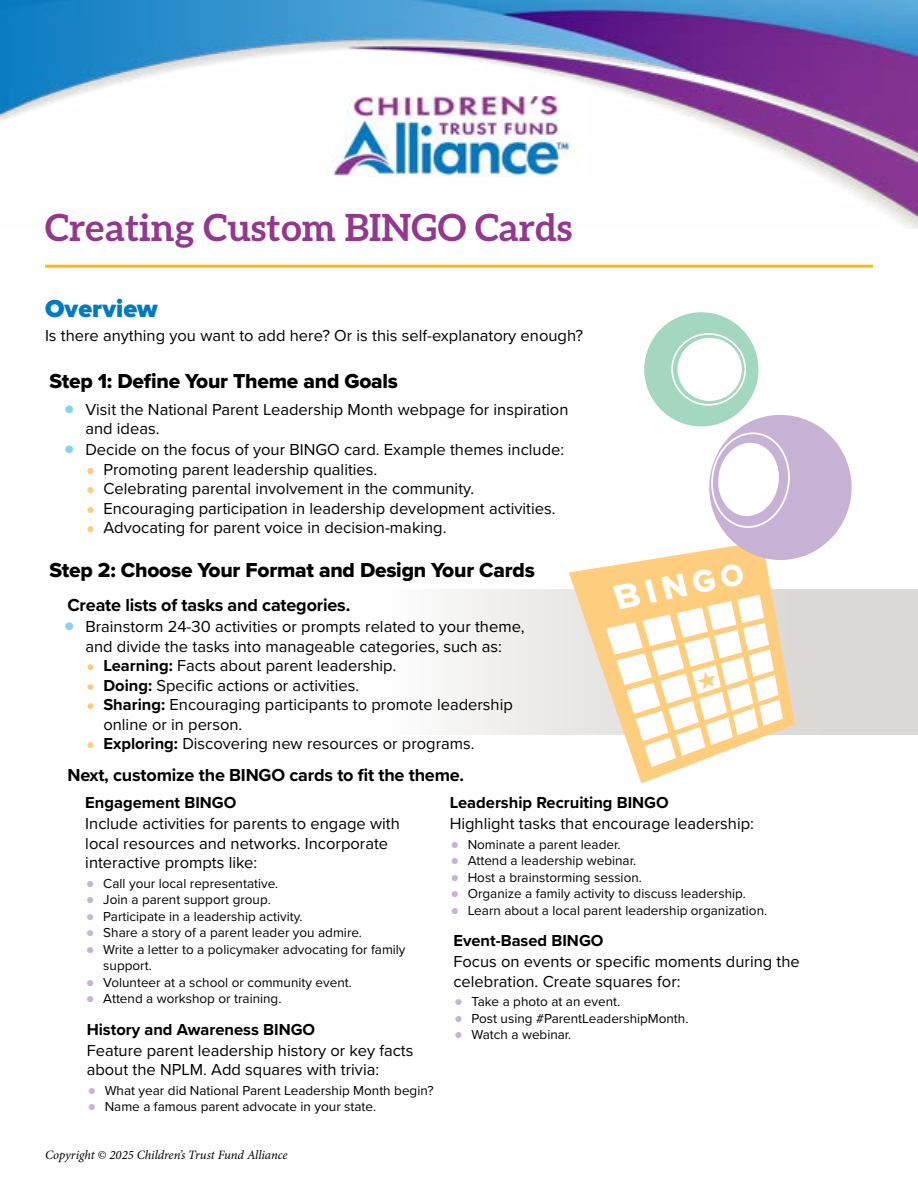
<style>
.page{position:relative;width:918px;height:1188px;background:#fff}
.page>*{position:absolute;margin:0;border:0;box-sizing:border-box;transform-origin:0 0}
.t1{font:700 37.5px "Aleo";letter-spacing:.005em;color:#94378e}
.t2{font:900 25.5px "Proxima Nova";letter-spacing:.005em;color:#007ac1}
.t3{font:21px "Proxima Nova Extrabld";letter-spacing:-.01em;color:#000}
.t4{font:700 18px "Proxima Nova";letter-spacing:-.01em;color:#000}
.t5{font:16.5px/19.5px "Proxima Nova";color:#000}
.t6{font:700 16.5px "Proxima Nova";color:#000}
.t7{font:13.5px/16.5px "Proxima Nova";color:#000}
.t8{font:italic 12.75px "Minion Pro";letter-spacing:-.005em;color:#000}
.s1{font-size:36px;color:#87d1f0}
.s2{font-size:28.5px;color:#fccc7d}
.s3{font-weight:300;font-size:28.5px;color:#fccc7d}
.s4{font-weight:700}
.s5{font-size:28.5px;color:#c7b3d6}
</style>
<div class="page">
<svg style="left:454px;top:590px;width:464px;height:145px;fill:#dcd9d7"></svg>
<img style="left:0;top:0;width:918px;height:229px">
<img style="left:322px;top:97px;width:264px;height:79px">
<hr style="left:45px;top:265px;width:828px;height:3px;background:#fdb913">
<svg style="left:569px;top:541px;width:226px;height:242px"></svg>
<svg style="left:606px;top:564px;width:177px;height:203px"></svg>
<div style="left:644px;top:312px;width:114px;height:114px;background:#a4d7c0;border-radius:50%"></div>
<div style="left:678px;top:338px;width:64px;height:63px;background:#fff;border-radius:50%"></div>
<div style="left:671px;top:333px;width:75px;height:73px;border:2px solid #fff;border-radius:50%"></div>
<div style="left:709px;top:415px;width:143px;height:145px;background:#c7b2d6;border-radius:50%"></div>
<svg style="left:709px;top:430px;width:81px;height:100px"></svg>
<h1 class="t1" style="left:45px;top:206px;width:529px">Creating Custom BINGO Cards</h1>
<h2 class="t2" style="left:45px;top:294px;width:114px">Overview</h2>
<p class="t5" style="left:45px;top:325px;width:540px">Is there anything you want to add here? Or is this self-explanatory enough?</p>
<p class="t3" style="left:49px;top:365px;width:350px">Step 1: Define Your Theme and Goals</p>
<p class="t5" style="left:85px;top:399px;width:485px;text-indent:-23px"><span class="s1">•</span> Visit the National Parent Leadership Month webpage for inspiration and ideas.</p>
<p class="t5" style="left:63px;top:439px;width:503px"><span class="s1">•</span> Decide on the focus of your BINGO card. Example themes include:</p>
<p class="t5" style="left:85px;top:459px;width:293px"><span class="s2">•</span> Promoting parent leadership qualities.</p>
<p class="t5" style="left:85px;top:478px;width:390px"><span class="s2">•</span> Celebrating parental involvement in the community.</p>
<p class="t5" style="left:85px;top:498px;width:472px"><span class="s2">•</span> Encouraging participation in leadership development activities.</p>
<p class="t5" style="left:85px;top:517px;width:363px"><span class="s2">•</span> Advocating for parent voice in decision-making.</p>
<p class="t3" style="left:49px;top:554px;width:487px">Step 2: Choose Your Format and Design Your Cards</p>
<p class="t4" style="left:67px;top:592px;width:284px">Create lists of tasks and categories.</p>
<p class="t5" style="left:63px;top:616px;width:463px;text-align:center"><span class="s1">•</span> Brainstorm 24-30 activities or prompts related to your theme, and divide the tasks into manageable categories, such as:</p>
<p class="t5" style="left:85px;top:655px;width:313px"><span class="s3">•</span> <span class="s4">Learning:</span> Facts about parent leadership.</p>
<p class="t5" style="left:85px;top:675px;width:275px"><span class="s3">•</span> <span class="s4">Doing:</span> Specific actions or activities.</p>
<p class="t5" style="left:103px;top:694px;width:411px;text-indent:-18px"><span class="s3">•</span> <span class="s4">Sharing:</span> Encouraging participants to promote leadership online or in person.</p>
<p class="t5" style="left:85px;top:733px;width:391px"><span class="s3">•</span> <span class="s4">Exploring:</span> Discovering new resources or programs.</p>
<p class="t4" style="left:67px;top:761px;width:398px">Next, customize the BINGO cards to fit the theme.</p>
<p class="t6" style="left:450px;top:790px;width:221px">Leadership Recruiting BINGO</p>
<p class="t5" style="left:450px;top:813px;width:306px">Highlight tasks that encourage leadership:</p>
<p class="t7" style="left:450px;top:835px;width:172px"><span class="s5">•</span> Nominate a parent leader.</p>
<p class="t7" style="left:450px;top:852px;width:188px"><span class="s5">•</span> Attend a leadership webinar.</p>
<p class="t7" style="left:450px;top:868px;width:194px"><span class="s5">•</span> Host a brainstorming session.</p>
<p class="t7" style="left:450px;top:885px;width:298px"><span class="s5">•</span> Organize a family activity to discuss leadership.</p>
<p class="t7" style="left:450px;top:901px;width:319px"><span class="s5">•</span> Learn about a local parent leadership organization.</p>
<p class="t6" style="left:85px;top:790px;width:153px">Engagement BINGO</p>
<p class="t5" style="left:85px;top:813px;width:316px">Include activities for parents to engage with local resources and networks. Incorporate interactive prompts like:</p>
<p class="t7" style="left:85px;top:874px;width:195px"><span class="s5">•</span> Call your local representative.</p>
<p class="t7" style="left:85px;top:891px;width:187px"><span class="s5">•</span> Join a parent support group.</p>
<p class="t7" style="left:85px;top:907px;width:219px"><span class="s5">•</span> Participate in a leadership activity.</p>
<p class="t7" style="left:85px;top:924px;width:278px"><span class="s5">•</span> Share a story of a parent leader you admire.</p>
<p class="t7" style="left:103px;top:940px;width:304px;text-indent:-18px"><span class="s5">•</span> Write a letter to a policymaker advocating for family support.</p>
<p class="t7" style="left:85px;top:973px;width:268px"><span class="s5">•</span> Volunteer at a school or community event.</p>
<p class="t7" style="left:85px;top:990px;width:198px"><span class="s5">•</span> Attend a workshop or training.</p>
<p class="t6" style="left:87px;top:1017px;width:230px">History and Awareness BINGO</p>
<p class="t5" style="left:87px;top:1040px;width:328px">Feature parent leadership history or key facts about the NPLM. Add squares with trivia:</p>
<p class="t7" style="left:87px;top:1081px;width:348px"><span class="s5">•</span> What year did National Parent Leadership Month begin?</p>
<p class="t7" style="left:87px;top:1098px;width:291px"><span class="s5">•</span> Name a famous parent advocate in your state.</p>
<p class="t6" style="left:453px;top:928px;width:152px">Event-Based BINGO</p>
<p class="t5" style="left:453px;top:951px;width:348px">Focus on events or specific moments during the celebration. Create squares for:</p>
<p class="t7" style="left:453px;top:993px;width:168px"><span class="s5">•</span> Take a photo at an event.</p>
<p class="t7" style="left:453px;top:1009px;width:237px"><span class="s5">•</span> Post using #ParentLeadershipMonth.</p>
<p class="t7" style="left:453px;top:1026px;width:119px"><span class="s5">•</span> Watch a webinar.</p>
<p class="t8" style="left:45px;top:1146px;width:244px">Copyright © 2025 Children’s Trust Fund Alliance</p>
</div>
